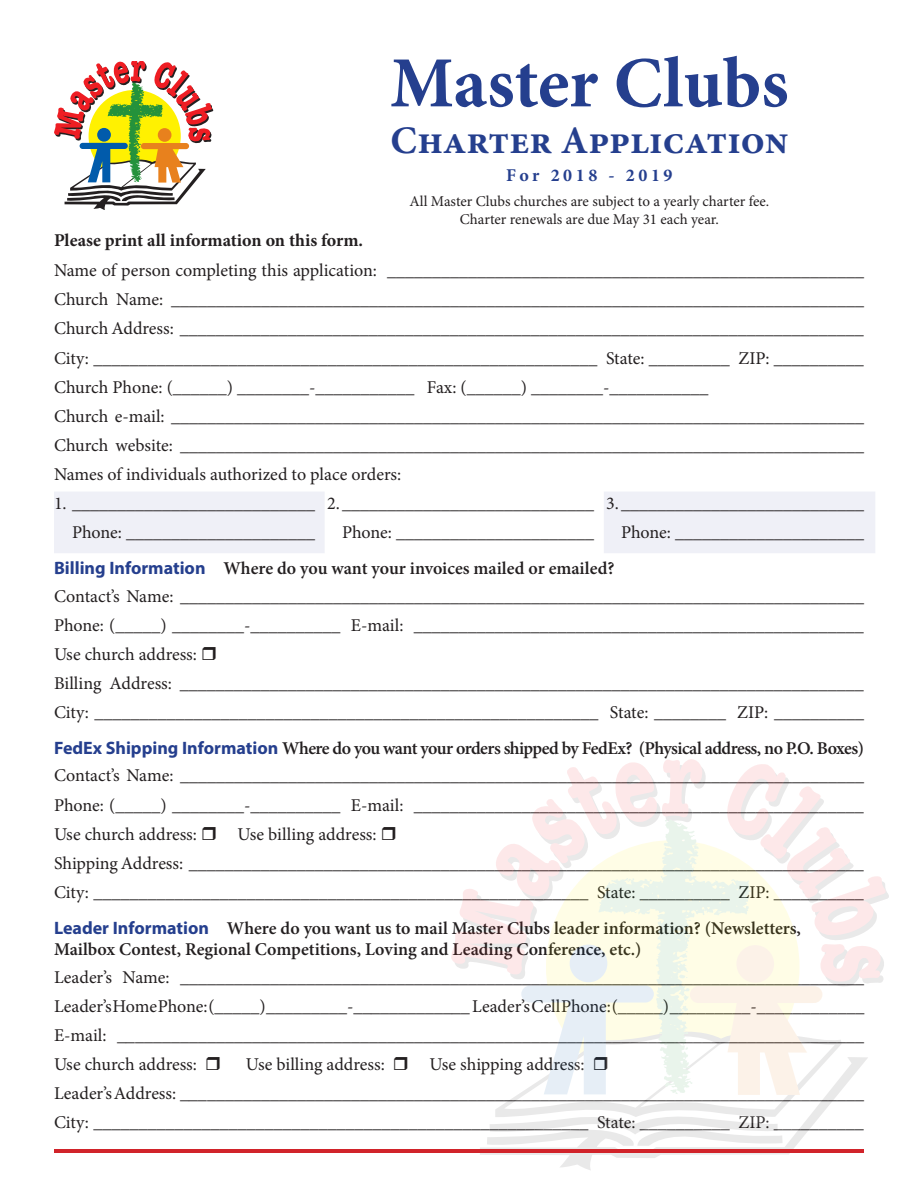
<style>
.page{position:relative;width:918px;height:1188px;background:#fff}
.page>*{position:absolute;margin:0;border:0;box-sizing:border-box;transform-origin:0 0}
.t1{font:700 72px "Minion Pro";letter-spacing:-.005em;color:#253f8e}
.t2{font:700 39px "Minion Pro";color:#253f8e}
.t3{font:18px/29.1px "Minion Pro";color:#231f20}
.t4{font:600 18px/21.6px "Minion Pro";color:#231f20}
.t5{font:700 18px "Minion Pro";letter-spacing:-.01em;color:#231f20}
.t6{font:700 18px "Minion Pro";letter-spacing:.2em;color:#253f8e}
.t7{font:15px/18px "Minion Pro";color:#231f20;text-align:center}
.s1{font-family:"Myriad Pro";font-weight:700;color:#253f8e}
.s2{font-weight:600}
</style>
<div class="page">
<svg style="left:54px;top:492px;width:821px;height:61px;fill:#eff0f7"></svg>
<svg style="left:54px;top:62px;width:160px;height:148px"></svg>
<svg style="left:480px;top:1146px;width:384px;height:24px"></svg>
<hr style="left:54px;top:1149px;width:810px;height:3px;background:#d1232a">
<svg style="left:451px;top:759px;width:438px;height:387px"></svg>
<h1 class="t1" style="left:390px;top:33px;width:400px">Master Clubs</h1>
<h2 class="t2" style="left:391px;top:113px;width:399px">Charter Application</h2>
<p class="t6" style="left:506px;top:163px;width:168px">For 2018 - 2019</p>
<p class="t7" style="left:409px;top:193px;width:361px">All Master Clubs churches are subject to a yearly charter fee.<br>Charter renewals are due May 31 each year.</p>
<p class="t5" style="left:54px;top:227px;width:311px">Please print all information on this form.</p>
<p class="t3" style="left:54px;top:256px;width:812px">Name of person completing this application: _____________________________________________________ Church Name: _____________________________________________________________________________ Church Address: ____________________________________________________________________________ City: ________________________________________________________ State: _________ ZIP: __________ Church Phone: (______) ________-___________ Fax: (______) ________-___________<br>Church e-mail: _____________________________________________________________________________ Church website: ____________________________________________________________________________ Names of individuals authorized to place orders:</p>
<p class="t3" style="left:72px;top:489px;width:793px;text-indent:-18px">1. ___________________________ 2.____________________________ 3.___________________________<br>Phone: _____________________</p>
<p class="t3" style="left:342px;top:518px;width:254px">Phone: ______________________</p>
<p class="t3" style="left:621px;top:518px;width:244px">Phone: _____________________</p>
<p class="t3" style="left:54px;top:554px;width:812px"><span class="s1">Billing Information</span> <span class="s2">Where do you want your invoices mailed or emailed?<br></span>Contact’s Name: ____________________________________________________________________________ Phone: (_____) ________-__________ E-mail: __________________________________________________ Use church address:<br>Billing Address: ____________________________________________________________________________ City: ________________________________________________________ State: ________ ZIP: __________</p>
<p class="t3" style="left:54px;top:734px;width:811px;line-height:28.7px;text-align:justify"><span class="s1">FedEx Shipping Information</span> <span class="s2">Where do you want your orders shipped by FedEx? (Physical address, no P.O. Boxes)<br></span>Contact’s Name: ____________________________________________________________________________ Phone: (_____) ________-__________ E-mail: __________________________________________________ Use church address:</p>
<p class="t3" style="left:54px;top:819px;width:811px;text-indent:184px">Use billing address:<br>Shipping Address: ___________________________________________________________________________<br>City: _______________________________________________________ State: __________ ZIP: __________</p>
<p class="t4" style="left:54px;top:917px;width:749px"><span class="s1">Leader Information</span> Where do you want us to mail Master Clubs leader information? (Newsletters,<br>Mailbox Contest, Regional Competitions, Loving and Leading Conference, etc.)</p>
<p class="t3" style="left:54px;top:963px;width:812px;text-align:justify">Leader’s Name: ____________________________________________________________________________ Leader’s Home Phone: (_____) _________-_____________ Leader’s Cell Phone: (_____) _________-____________ E-mail: ___________________________________________________________________________________ Use church address:</p>
<p class="t3" style="left:54px;top:1050px;width:811px;text-indent:375px">Use shipping address:<br>Leader’s Address: ____________________________________________________________________________<br>City: _______________________________________________________ State: __________ ZIP: __________</p>
<p class="t3" style="left:246px;top:1050px;width:141px">Use billing address:</p>
</div>
